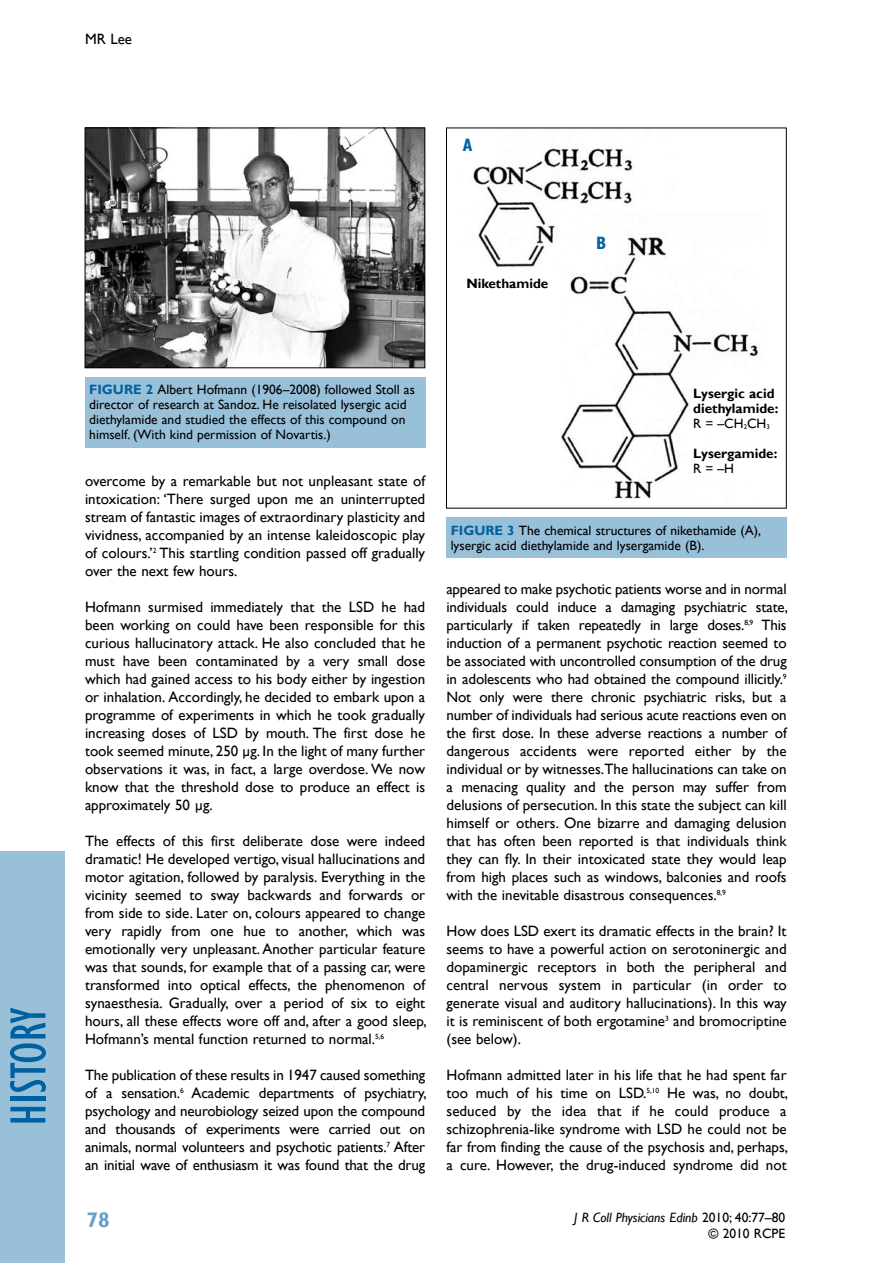
<style>
.page{position:relative;width:893px;height:1263px;background:#fff}
.page>*{position:absolute;margin:0;border:0;box-sizing:border-box;transform-origin:0 0}
.t1{font:condensed 52.5px "Gill Sans";color:#0061a1}
.t2{font:700 21px "Gill Sans";color:#66a0c7}
.t3{font:700 condensed 18px "Gill Sans";color:#0061a1}
.t4{font:15px/18px "Gill Sans";color:#000;text-align:justify}
.t5{font:13.5px/15px "Gill Sans";color:#000}
.t6{font:700 13.5px/15px "Gill Sans";color:#000}
.s1{font-weight:700;color:#0061a1}
.s2{font-weight:400}
.s3{font-style:italic}
</style>
<div class="page">
<div style="left:0;top:851px;width:65px;height:412px;background:#99c0d9"></div>
<img style="left:87px;top:130px;width:336px;height:236px">
<div style="left:85px;top:128px;width:340px;height:240px;border:1px solid #000"></div>
<div style="left:85px;top:377px;width:340px;height:71px;background:#99c0d9"></div>
<div style="left:446px;top:517px;width:341px;height:41px;background:#99c0d9"></div>
<img style="left:473px;top:148px;width:161px;height:119px">
<div style="left:446px;top:128px;width:341px;height:380px;border:1px solid #000"></div>
<img style="left:560px;top:212px;width:199px;height:287px">
<div style="left:666px;top:247px;width:15px;height:17px;background:#fff"></div>
<h1 class="t1" style="left:-3px;top:1126px;width:120px;rotate:-90deg">history</h1>
<p class="t4" style="left:85px;top:31px;width:49px">MR Lee</p>
<p class="t3" style="left:463px;top:134px;width:11px">a</p>
<p class="t6" style="left:466px;top:277px;width:83px">Nikethamide</p>
<p class="t3" style="left:596px;top:232px;width:12px">B</p>
<p class="t5" style="left:89px;top:383px;width:327px"><span class="s1">Figure 2</span> Albert Hofmann (1906–2008) followed Stoll as director of research at Sandoz. He reisolated lysergic acid diethylamide and studied the effects of this compound on himself. (With kind permission of Novartis.)</p>
<p class="t4" style="left:85px;top:472px;width:342px">overcome by a remarkable but not unpleasant state of intoxication: ‘There surged upon me an uninterrupted stream of fantastic images of extraordinary plasticity and vividness, accompanied by an intense kaleidoscopic play of colours.’<sup>2</sup> This startling condition passed off gradually over the next few hours.</p>
<p class="t4" style="left:85px;top:598px;width:342px">Hofmann surmised immediately that the LSD he had been working on could have been responsible for this curious hallucinatory attack. He also concluded that he must have been contaminated by a very small dose which had gained access to his body either by ingestion or inhalation. Accordingly, he decided to embark upon a programme of experiments in which he took gradually increasing doses of LSD by mouth. The first dose he took seemed minute, 250 μg. In the light of many further observations it was, in fact, a large overdose. We now know that the threshold dose to produce an effect is approximately 50 μg.</p>
<p class="t4" style="left:85px;top:832px;width:343px">The effects of this first deliberate dose were indeed dramatic! He developed vertigo, visual hallucinations and motor agitation, followed by paralysis. Everything in the vicinity seemed to sway backwards and forwards or from side to side. Later on, colours appeared to change very rapidly from one hue to another, which was emotionally very unpleasant. Another particular feature was that sounds, for example that of a passing car, were transformed into optical effects, the phenomenon of synaesthesia. Gradually, over a period of six to eight hours, all these effects wore off and, after a good sleep, Hofmann’s mental function returned to normal.<sup>5,6</sup></p>
<p class="t4" style="left:85px;top:1066px;width:343px">The publication of these results in 1947 caused something of a sensation.<sup>6</sup> Academic departments of psychiatry, psychology and neurobiology seized upon the compound and thousands of experiments were carried out on animals, normal volunteers and psychotic patients.<sup>7</sup> After an initial wave of enthusiasm it was found that the drug</p>
<h2 class="t2" style="left:87px;top:1207px;width:25px">78</h2>
<p class="t6" style="left:693px;top:386px;width:87px">Lysergic acid diethylamide:<br><span class="s2">R = –CH</span><sub>2</sub><span class="s2">CH</span><sub>3</sub></p>
<p class="t6" style="left:693px;top:446px;width:86px">Lysergamide:</p>
<p class="t5" style="left:693px;top:461px;width:42px">R = –H</p>
<p class="t5" style="left:451px;top:523px;width:312px"><span class="s1">Figure 3</span> The chemical structures of nikethamide (A), lysergic acid diethylamide and lysergamide (B).</p>
<p class="t4" style="left:446px;top:580px;width:343px">appeared to make psychotic patients worse and in normal individuals could induce a damaging psychiatric state, particularly if taken repeatedly in large doses.<sup>8,9</sup> This induction of a permanent psychotic reaction seemed to be associated with uncontrolled consumption of the drug in adolescents who had obtained the compound illicitly.<sup>9<br></sup>Not only were there chronic psychiatric risks, but a number of individuals had serious acute reactions even on the first dose. In these adverse reactions a number of dangerous accidents were reported either by the individual or by witnesses.The hallucinations can take on a menacing quality and the person may suffer from delusions of persecution. In this state the subject can kill himself or others. One bizarre and damaging delusion that has often been reported is that individuals think they can fly. In their intoxicated state they would leap from high places such as windows, balconies and roofs with the inevitable disastrous consequences.<sup>8,9</sup></p>
<p class="t4" style="left:446px;top:922px;width:342px">How does LSD exert its dramatic effects in the brain? It seems to have a powerful action on serotoninergic and dopaminergic receptors in both the peripheral and central nervous system in particular (in order to generate visual and auditory hallucinations). In this way it is reminiscent of both ergotamine<sup>3</sup> and bromocriptine (see below).</p>
<p class="t4" style="left:446px;top:1066px;width:343px">Hofmann admitted later in his life that he had spent far too much of his time on LSD.<sup>5,10</sup> He was, no doubt, seduced by the idea that if he could produce a schizophrenia-like syndrome with LSD he could not be far from finding the cause of the psychosis and, perhaps, a cure. However, the drug-induced syndrome did not</p>
<p class="t5" style="left:574px;top:1210px;width:212px;line-height:15.9px;text-align:right"><span class="s3">J R Coll Physicians Edinb</span> 2010; 40:77–80 © 2010 RCPE</p>
</div>
